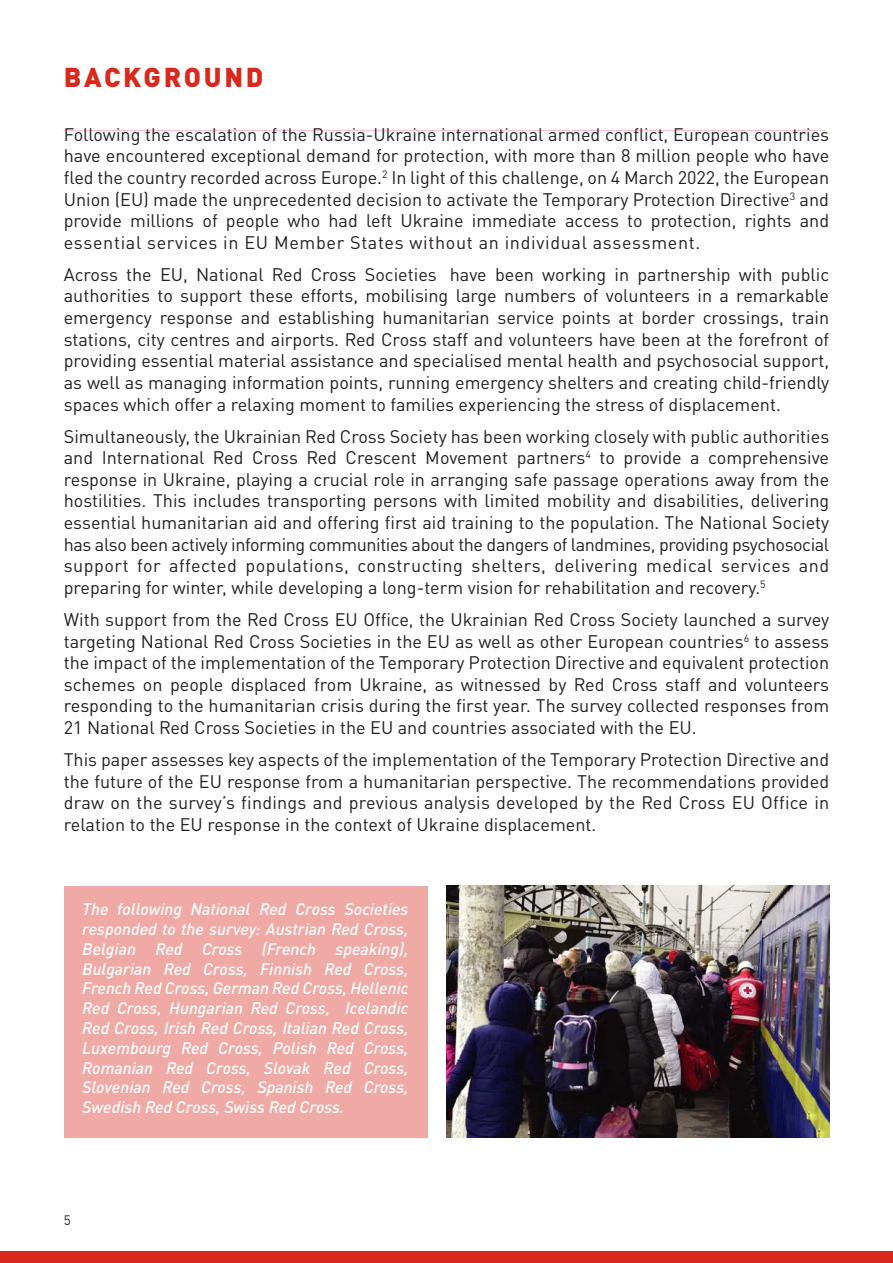
<style>
.page{position:relative;width:893px;height:1263px;background:#fff}
.page>*{position:absolute;margin:0;border:0;box-sizing:border-box;transform-origin:0 0}
.t1{font:900 27px "DIN Pro";letter-spacing:.1em;color:#da291c}
.t2{font:18px/21.6px "DIN Pro";color:#231f20;text-align:justify}
.t3{font:italic 500 16.5px/19.8px "DIN Pro";color:#fff;text-align:justify}
.t4{font:13.5px "DIN Pro";color:#231f20}
</style>
<div class="page">
<div style="left:64px;top:886px;width:363px;height:251px;background:#f0aaa5"></div>
<div style="left:0;top:1252px;width:893px;height:11px;background:#da291c"></div>
<img style="left:446px;top:886px;width:383px;height:251px">
<h1 class="t1" style="left:64px;top:54px;width:201px">BACKGROUND</h1>
<p class="t2" style="left:64px;top:122px;width:767px">Following the escalation of the Russia-Ukraine international armed conflict, European countries have encountered exceptional demand for protection, with more than 8 million people who have fled the country recorded across Europe.<sup>2</sup> In light of this challenge, on 4 March 2022, the European Union (EU) made the unprecedented decision to activate the Temporary Protection Directive<sup>3</sup> and provide millions of people who had left Ukraine immediate access to protection, rights and essential services in EU Member States without an individual assessment.</p>
<p class="t2" style="left:64px;top:262px;width:767px">Across the EU, National Red Cross Societies have been working in partnership with public authorities to support these efforts, mobilising large numbers of volunteers in a remarkable emergency response and establishing humanitarian service points at border crossings, train stations, city centres and airports. Red Cross staff and volunteers have been at the forefront of providing essential material assistance and specialised mental health and psychosocial support, as well as managing information points, running emergency shelters and creating child-friendly spaces which offer a relaxing moment to families experiencing the stress of displacement.</p>
<p class="t2" style="left:64px;top:423px;width:767px">Simultaneously, the Ukrainian Red Cross Society has been working closely with public authorities and International Red Cross Red Crescent Movement partners<sup>4</sup> to provide a comprehensive response in Ukraine, playing a crucial role in arranging safe passage operations away from the hostilities. This includes transporting persons with limited mobility and disabilities, delivering essential humanitarian aid and offering first aid training to the population. The National Society has also been actively informing communities about the dangers of landmines, providing psychosocial support for affected populations, constructing shelters, delivering medical services and preparing for winter, while developing a long-term vision for rehabilitation and recovery.<sup>5</sup></p>
<p class="t2" style="left:64px;top:607px;width:767px">With support from the Red Cross EU Office, the Ukrainian Red Cross Society launched a survey targeting National Red Cross Societies in the EU as well as other European countries<sup>6</sup> to assess the impact of the implementation of the Temporary Protection Directive and equivalent protection schemes on people displaced from Ukraine, as witnessed by Red Cross staff and volunteers responding to the humanitarian crisis during the first year. The survey collected responses from 21 National Red Cross Societies in the EU and countries associated with the EU.</p>
<p class="t2" style="left:64px;top:747px;width:767px">This paper assesses key aspects of the implementation of the Temporary Protection Directive and the future of the EU response from a humanitarian perspective. The recommendations provided draw on the survey’s findings and previous analysis developed by the Red Cross EU Office in relation to the EU response in the context of Ukraine displacement.</p>
<p class="t3" style="left:82px;top:897px;width:328px">The following National Red Cross Societies responded to the survey: Austrian Red Cross, Belgian Red Cross (French speaking), Bulgarian Red Cross, Finnish Red Cross, French Red Cross, German Red Cross, Hellenic Red Cross, Hungarian Red Cross, Icelandic Red Cross, Irish Red Cross, Italian Red Cross, Luxembourg Red Cross, Polish Red Cross, Romanian Red Cross, Slovak Red Cross, Slovenian Red Cross, Spanish Red Cross, Swedish Red Cross, Swiss Red Cross.</p>
<p class="t4" style="left:64px;top:1209px;width:9px">5</p>
</div>
